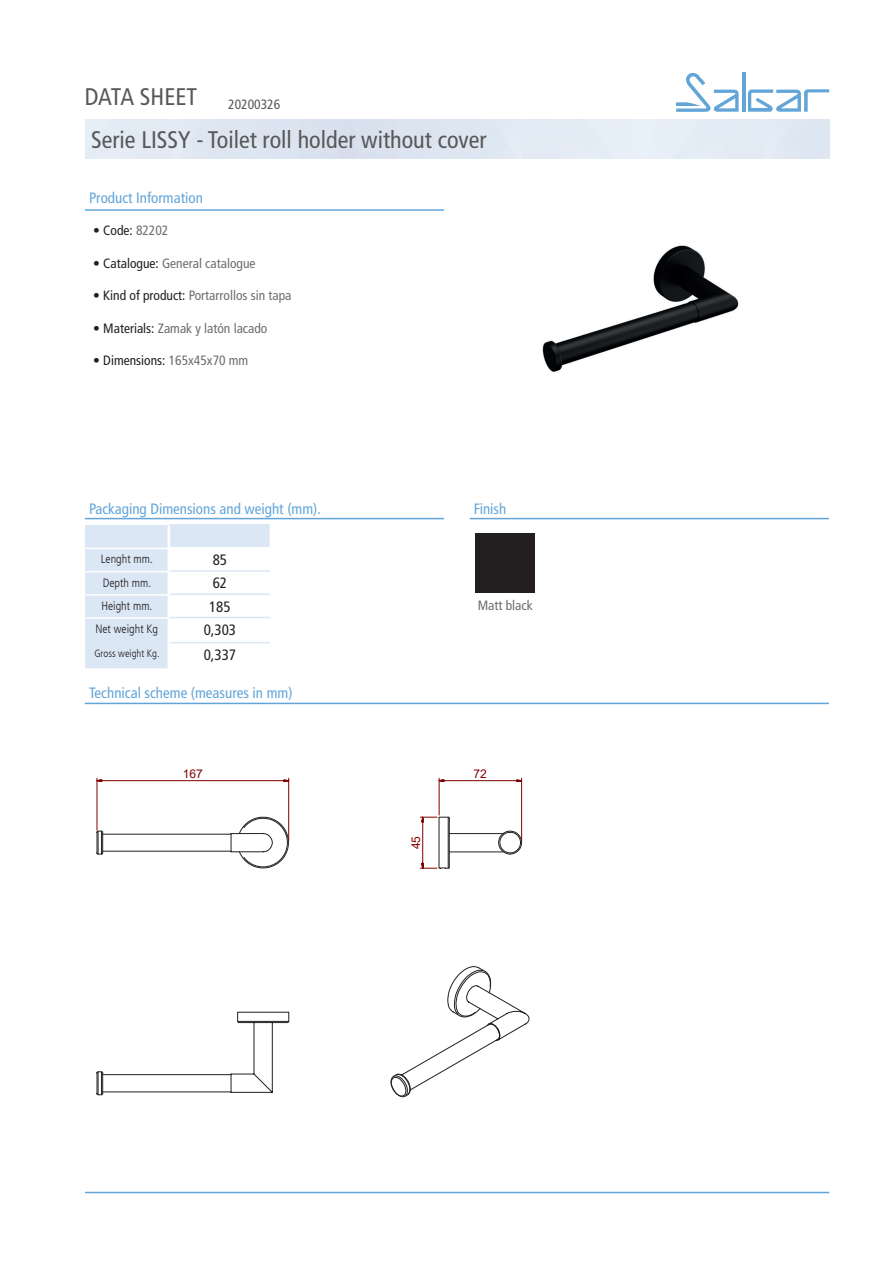
<style>
.page{position:relative;width:893px;height:1263px;background:#fff}
.page>*{position:absolute;margin:0;border:0;box-sizing:border-box;transform-origin:0 0}
.t1{font:condensed 24px "Frutiger LT";color:#57585a}
.t2{font:condensed 15px "Frutiger LT";color:#62a5d9}
.t3{font:condensed 15px "Frutiger LT";color:#231f20}
.t4{font:condensed 13.5px "Frutiger LT";color:#6c6d70}
.t5{font:condensed 13.5px "Frutiger LT";color:#231f20}
.t6{font:condensed 13.5px "Frutiger LT";color:#57585a}
.t7{font:300 condensed 12px "Frutiger LT";color:#231f20}
.t8{font:12px "Arial";color:#800000}
.t9{font:300 condensed 10.5px "Frutiger LT";color:#231f20}
.s1{color:#6c6d70}
.s2{color:#231f20}
</style>
<div class="page">
<hr style="left:742px;top:72px;width:3px;height:40px;background:#62a5d9">
<svg style="left:676px;top:72px;width:63px;height:40px"></svg>
<svg style="left:748px;top:89px;width:81px;height:23px"></svg>
<hr style="left:85px;top:1192px;width:744px;height:1px;background:#62a5d9">
<img style="left:542px;top:245px;width:197px;height:127px">
<div style="left:476px;top:533px;width:59px;height:60px;background:#231f20"></div>
<div style="left:169px;top:524px;width:101px;height:24px;background:#dbe7f5"></div>
<hr style="left:169px;top:547px;width:102px;height:1px;background:#fff">
<hr style="left:169px;top:570px;width:101px;height:2px;background:#dbe7f5">
<hr style="left:169px;top:593px;width:101px;height:2px;background:#dbe7f5">
<hr style="left:169px;top:617px;width:101px;height:1px;background:#dbe7f5">
<hr style="left:169px;top:642px;width:101px;height:1px;background:#dbe7f5">
<svg style="left:97px;top:966px;width:387px;height:129px"></svg>
<svg style="left:390px;top:970px;width:140px;height:127px"></svg>
<svg style="left:96px;top:778px;width:427px;height:91px"></svg>
<hr style="left:85px;top:209px;width:359px;height:2px;background:#62a5d9">
<hr style="left:85px;top:703px;width:744px;height:1px;background:#62a5d9">
<hr style="left:85px;top:518px;width:359px;height:1px;background:#62a5d9">
<hr style="left:470px;top:518px;width:359px;height:1px;background:#62a5d9">
<svg style="left:85px;top:525px;width:85px;height:143px;background:#dde8f5"></svg>
<p class="t1" style="left:85px;top:83px;width:114px">DATA SHEET</p>
<p class="t6" style="left:228px;top:96px;width:53px">20200326</p>
<p class="t1" style="left:91px;top:126px;width:397px">Serie LISSY - Toilet roll holder without cover</p>
<p class="t2" style="left:89px;top:189px;width:115px">Product Information</p>
<p class="t5" style="left:93px;top:223px;width:77px">• Code: <span class="s1">82202</span></p>
<p class="t4" style="left:93px;top:255px;width:164px"><span class="s2">• Catalogue:</span> General catalogue</p>
<p class="t4" style="left:93px;top:288px;width:200px"><span class="s2">• Kind of product:</span> Portarrollos sin tapa</p>
<p class="t4" style="left:93px;top:320px;width:176px"><span class="s2">• Materials:</span> Zamak y latón lacado</p>
<p class="t5" style="left:93px;top:352px;width:157px">• Dimensions: <span class="s1">165x45x70 mm</span></p>
<p class="t2" style="left:89px;top:500px;width:233px">Packaging Dimensions and weight (mm).</p>
<p class="t2" style="left:474px;top:500px;width:34px">Finish</p>
<p class="t7" style="left:101px;top:552px;width:54px">Lenght mm.</p>
<p class="t7" style="left:103px;top:576px;width:50px">Depth mm.</p>
<p class="t7" style="left:102px;top:599px;width:52px">Height mm.</p>
<p class="t7" style="left:95px;top:622px;width:64px">Net weight Kg</p>
<p class="t9" style="left:94px;top:647px;width:67px">Gross weight Kg.</p>
<p class="t3" style="left:213px;top:551px;width:16px">85</p>
<p class="t3" style="left:213px;top:574px;width:16px">62</p>
<p class="t3" style="left:209px;top:597px;width:23px">185</p>
<p class="t3" style="left:204px;top:621px;width:34px">0,303</p>
<p class="t3" style="left:204px;top:646px;width:34px">0,337</p>
<p class="t2" style="left:89px;top:684px;width:205px">Technical scheme (measures in mm)</p>
<p class="t4" style="left:478px;top:597px;width:56px">Matt black</p>
<p class="t8" style="left:183px;top:766px;width:22px">167</p>
<p class="t8" style="left:474px;top:766px;width:15px">72</p>
<p class="t8" style="left:408px;top:849px;width:15px;rotate:-90deg">45</p>
</div>
